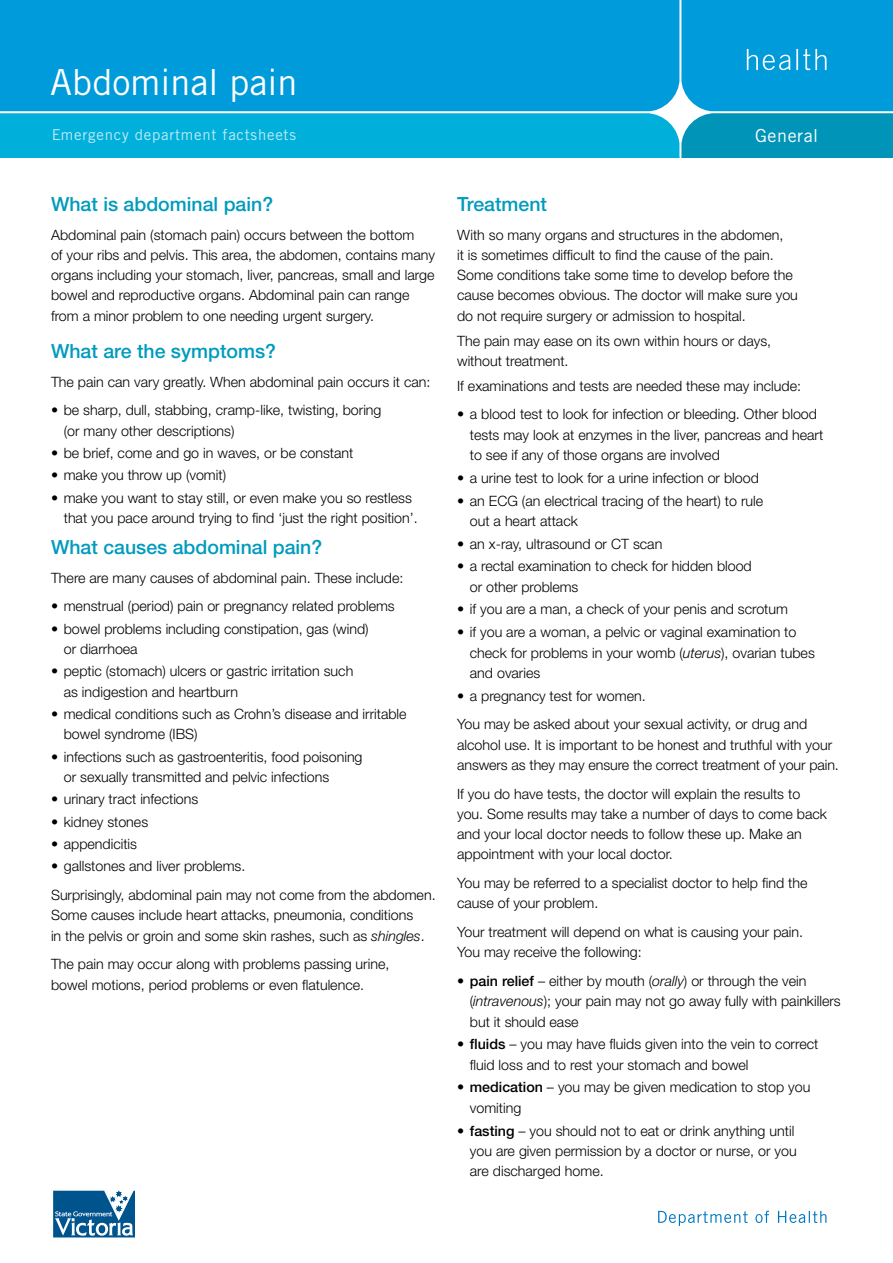
<style>
.page{position:relative;width:893px;height:1263px;background:#fff}
.page>*{position:absolute;margin:0;border:0;box-sizing:border-box;transform-origin:0 0}
.t1{font:36px "Trade Gothic LT";color:#fff}
.t2{font:500 19.5px "Helvetica Neue LT";color:#009bbd}
.t3{font:18px "Trade Gothic LT";letter-spacing:.03em;color:#fff}
.t4{font:15px "Trade Gothic LT";letter-spacing:.05em;color:#fff}
.t5{font:300 14.25px/20.2px "Helvetica Neue LT";color:#000}
.s1{font-style:italic}
.s2{font-weight:500}
</style>
<div class="page">
<svg style="left:658px;top:1211px;width:168px;height:15px"></svg>
<svg style="left:0;top:0;width:893px;height:158px;background:#05a1d8"></svg>
<hr style="left:796px;top:49px;width:2px;height:21px;background:#fff">
<svg style="left:747px;top:49px;width:43px;height:21px"></svg>
<svg style="left:803px;top:49px;width:23px;height:21px"></svg>
<svg style="left:53px;top:1191px;width:82px;height:46px"></svg>
<h1 class="t1" style="left:50px;top:60px;width:249px">Abdominal pain</h1>
<p class="t4" style="left:51px;top:126px;width:246px">Emergency department factsheets</p>
<p class="t3" style="left:755px;top:124px;width:65px">General</p>
<h2 class="t2" style="left:51px;top:192px;width:224px">What is abdominal pain?</h2>
<p class="t5" style="left:51px;top:224px;width:386px">Abdominal pain (stomach pain) occurs between the bottom<br>of your ribs and pelvis. This area, the abdomen, contains many organs including your stomach, liver, pancreas, small and large bowel and reproductive organs. Abdominal pain can range from a minor problem to one needing urgent surgery.</p>
<h2 class="t2" style="left:51px;top:339px;width:227px">What are the symptoms?</h2>
<p class="t5" style="left:51px;top:371px;width:381px">The pain can vary greatly. When abdominal pain occurs it can:</p>
<p class="t5" style="left:64px;top:400px;width:319px;text-indent:-13px">• be sharp, dull, stabbing, cramp-like, twisting, boring (or many other descriptions)</p>
<p class="t5" style="left:51px;top:442px;width:304px">• be brief, come and go in waves, or be constant</p>
<p class="t5" style="left:51px;top:465px;width:177px">• make you throw up (vomit)</p>
<p class="t5" style="left:64px;top:487px;width:355px;text-indent:-13px">• make you want to stay still, or even make you so restless that you pace around trying to find ‘just the right position’.</p>
<h2 class="t2" style="left:51px;top:535px;width:273px">What causes abdominal pain?</h2>
<p class="t5" style="left:51px;top:567px;width:354px">There are many causes of abdominal pain. These include:</p>
<p class="t5" style="left:51px;top:596px;width:345px">• menstrual (period) pain or pregnancy related problems</p>
<p class="t5" style="left:64px;top:618px;width:306px;text-indent:-13px">• bowel problems including constipation, gas (wind) or diarrhoea</p>
<p class="t5" style="left:64px;top:661px;width:291px;text-indent:-13px">• peptic (stomach) ulcers or gastric irritation such as indigestion and heartburn</p>
<p class="t5" style="left:64px;top:703px;width:344px;text-indent:-13px">• medical conditions such as Crohn’s disease and irritable bowel syndrome (IBS)</p>
<p class="t5" style="left:64px;top:746px;width:300px;text-indent:-13px">• infections such as gastroenteritis, food poisoning or sexually transmitted and pelvic infections</p>
<p class="t5" style="left:51px;top:789px;width:149px">• urinary tract infections</p>
<p class="t5" style="left:51px;top:811px;width:99px">• kidney stones</p>
<p class="t5" style="left:51px;top:833px;width:88px">• appendicitis</p>
<p class="t5" style="left:51px;top:852px;width:386px;line-height:28.8px">• gallstones and liver problems.<br>Surprisingly, abdominal pain may not come from the abdomen.</p>
<p class="t5" style="left:51px;top:905px;width:375px">Some causes include heart attacks, pneumonia, conditions in the pelvis or groin and some skin rashes, such as <span class="s1">shingles</span>.</p>
<p class="t5" style="left:51px;top:954px;width:340px">The pain may occur along with problems passing urine, bowel motions, period problems or even flatulence.</p>
<h2 class="t2" style="left:457px;top:192px;width:91px">Treatment</h2>
<p class="t5" style="left:457px;top:224px;width:342px">With so many organs and structures in the abdomen,<br>it is sometimes difficult to find the cause of the pain.<br>Some conditions take some time to develop before the cause becomes obvious. The doctor will make sure you do not require surgery or admission to hospital.</p>
<p class="t5" style="left:457px;top:330px;width:316px">The pain may ease on its own within hours or days, without treatment.</p>
<p class="t5" style="left:457px;top:375px;width:345px">If examinations and tests are needed these may include:</p>
<p class="t5" style="left:470px;top:404px;width:355px;text-indent:-13px">• a blood test to look for infection or bleeding. Other blood tests may look at enzymes in the liver, pancreas and heart to see if any of those organs are involved</p>
<p class="t5" style="left:457px;top:467px;width:303px">• a urine test to look for a urine infection or blood</p>
<p class="t5" style="left:470px;top:490px;width:295px;text-indent:-13px">• an ECG (an electrical tracing of the heart) to rule out a heart attack</p>
<p class="t5" style="left:457px;top:533px;width:207px">• an x-ray, ultrasound or CT scan</p>
<p class="t5" style="left:470px;top:556px;width:283px;text-indent:-13px">• a rectal examination to check for hidden blood or other problems</p>
<p class="t5" style="left:457px;top:599px;width:332px">• if you are a man, a check of your penis and scrotum</p>
<p class="t5" style="left:470px;top:622px;width:346px;text-indent:-13px">• if you are a woman, a pelvic or vaginal examination to check for problems in your womb (<span class="s1">uterus</span>), ovarian tubes and ovaries</p>
<p class="t5" style="left:457px;top:681px;width:352px;line-height:28.8px">• a pregnancy test for women.<br>You may be asked about your sexual activity, or drug and</p>
<p class="t5" style="left:457px;top:734px;width:383px">alcohol use. It is important to be honest and truthful with your answers as they may ensure the correct treatment of your pain.</p>
<p class="t5" style="left:457px;top:783px;width:371px">If you do have tests, the doctor will explain the results to you. Some results may take a number of days to come back and your local doctor needs to follow these up. Make an appointment with your local doctor.</p>
<p class="t5" style="left:457px;top:873px;width:352px">You may be referred to a specialist doctor to help find the cause of your problem.</p>
<p class="t5" style="left:457px;top:922px;width:348px">Your treatment will depend on what is causing your pain.<br>You may receive the following:</p>
<p class="t5" style="left:470px;top:971px;width:372px;text-indent:-13px">• <span class="s2">pain relief</span> – either by mouth (<span class="s1">orally</span>) or through the vein (<span class="s1">intravenous</span>); your pain may not go away fully with painkillers but it should ease</p>
<p class="t5" style="left:470px;top:1034px;width:350px;text-indent:-13px">• <span class="s2">fluids</span> – you may have fluids given into the vein to correct fluid loss and to rest your stomach and bowel</p>
<p class="t5" style="left:470px;top:1077px;width:342px;text-indent:-13px">• <span class="s2">medication</span> – you may be given medication to stop you vomiting</p>
<p class="t5" style="left:470px;top:1120px;width:328px;text-indent:-13px">• <span class="s2">fasting</span> – you should not to eat or drink anything until you are given permission by a doctor or nurse, or you are discharged home.</p>
</div>
